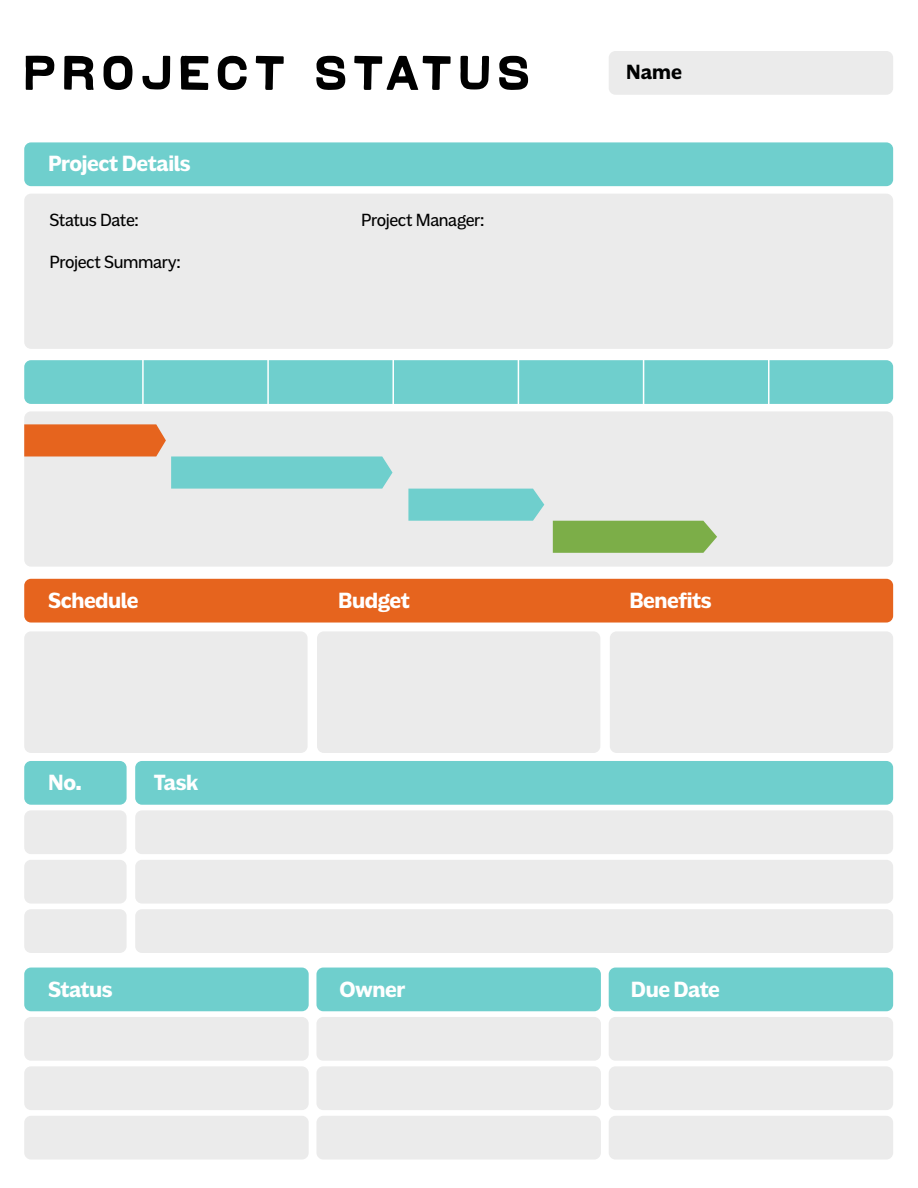
<style>
.page{position:relative;width:918px;height:1188px;background:#fff}
.page>*{position:absolute;margin:0;border:0;box-sizing:border-box;transform-origin:0 0}
.t1{font:700 22.5px "Americane";letter-spacing:-.02em;color:#fff}
.t2{font:700 21px "Americane";color:#000101}
.t3{font:18px "Americane";letter-spacing:-.02em;color:#000}
</style>
<div class="page">
<div style="left:135px;top:761px;width:758px;height:44px;background:#6fcfcd;border-radius:7px"></div>
<div style="left:24px;top:142px;width:869px;height:44px;background:#6fcfcd;border-radius:7px"></div>
<div style="left:24px;top:579px;width:869px;height:44px;background:#e6641e;border-radius:7px"></div>
<div style="left:24px;top:360px;width:869px;height:44px;background:#6fcfcd;border-radius:7px"></div>
<div style="left:24px;top:194px;width:869px;height:155px;background:#ebebeb;border-radius:7px"></div>
<div style="left:24px;top:411px;width:869px;height:156px;background:#ebebeb;border-radius:7px"></div>
<div style="left:24px;top:968px;width:285px;height:43px;background:#6fcfcd;border-radius:7px"></div>
<div style="left:316px;top:968px;width:285px;height:43px;background:#6fcfcd;border-radius:7px"></div>
<div style="left:609px;top:968px;width:284px;height:43px;background:#6fcfcd;border-radius:7px"></div>
<div style="left:609px;top:51px;width:284px;height:44px;background:#ebebeb;border-radius:7px"></div>
<div style="left:24px;top:761px;width:103px;height:44px;background:#6fcfcd;border-radius:7px"></div>
<div style="left:24px;top:810px;width:103px;height:44px;background:#ebebeb;border-radius:7px"></div>
<div style="left:24px;top:631px;width:284px;height:122px;background:#ebebeb;border-radius:7px"></div>
<div style="left:317px;top:631px;width:283px;height:122px;background:#ebebeb;border-radius:7px"></div>
<div style="left:610px;top:631px;width:283px;height:122px;background:#ebebeb;border-radius:7px"></div>
<div style="left:135px;top:810px;width:758px;height:44px;background:#ebebeb;border-radius:7px"></div>
<div style="left:24px;top:1017px;width:285px;height:44px;background:#ebebeb;border-radius:7px"></div>
<div style="left:316px;top:1017px;width:285px;height:44px;background:#ebebeb;border-radius:7px"></div>
<div style="left:609px;top:1017px;width:284px;height:44px;background:#ebebeb;border-radius:7px"></div>
<div style="left:24px;top:860px;width:103px;height:44px;background:#ebebeb;border-radius:7px"></div>
<div style="left:135px;top:860px;width:758px;height:44px;background:#ebebeb;border-radius:7px"></div>
<div style="left:24px;top:1066px;width:285px;height:44px;background:#ebebeb;border-radius:7px"></div>
<div style="left:316px;top:1066px;width:285px;height:44px;background:#ebebeb;border-radius:7px"></div>
<div style="left:609px;top:1066px;width:284px;height:44px;background:#ebebeb;border-radius:7px"></div>
<div style="left:24px;top:909px;width:103px;height:44px;background:#ebebeb;border-radius:7px"></div>
<div style="left:135px;top:909px;width:758px;height:44px;background:#ebebeb;border-radius:7px"></div>
<div style="left:24px;top:1116px;width:285px;height:44px;background:#ebebeb;border-radius:7px"></div>
<div style="left:316px;top:1116px;width:285px;height:44px;background:#ebebeb;border-radius:7px"></div>
<div style="left:609px;top:1116px;width:284px;height:44px;background:#ebebeb;border-radius:7px"></div>
<hr style="left:142px;top:352px;width:2px;height:55px;background:#fff">
<hr style="left:267px;top:352px;width:2px;height:55px;background:#fff">
<hr style="left:393px;top:352px;width:1px;height:55px;background:#fff">
<hr style="left:518px;top:352px;width:1px;height:55px;background:#fff">
<hr style="left:643px;top:352px;width:1px;height:55px;background:#fff">
<hr style="left:768px;top:352px;width:2px;height:55px;background:#fff">
<svg style="left:24px;top:424px;width:369px;height:65px"></svg>
<svg style="left:408px;top:489px;width:136px;height:32px;background:#75d0ce"></svg>
<svg style="left:553px;top:521px;width:164px;height:32px;background:#81b04f"></svg>
<svg style="left:26px;top:56px;width:502px;height:34px"></svg>
<p class="t1" style="left:48px;top:150px;width:144px">Project Details</p>
<p class="t3" style="left:50px;top:209px;width:91px">Status Date:</p>
<p class="t3" style="left:50px;top:251px;width:133px">Project Summary:</p>
<p class="t1" style="left:48px;top:587px;width:92px">Schedule</p>
<p class="t1" style="left:48px;top:769px;width:35px">No.</p>
<p class="t1" style="left:154px;top:769px;width:46px">Task</p>
<p class="t3" style="left:361px;top:209px;width:125px">Project Manager:</p>
<p class="t2" style="left:626px;top:60px;width:57px">Name</p>
<p class="t1" style="left:338px;top:587px;width:73px">Budget</p>
<p class="t1" style="left:629px;top:587px;width:84px">Benefits</p>
<p class="t1" style="left:48px;top:976px;width:66px">Status</p>
<p class="t1" style="left:340px;top:976px;width:67px">Owner</p>
<p class="t1" style="left:631px;top:976px;width:91px">Due Date</p>
</div>
